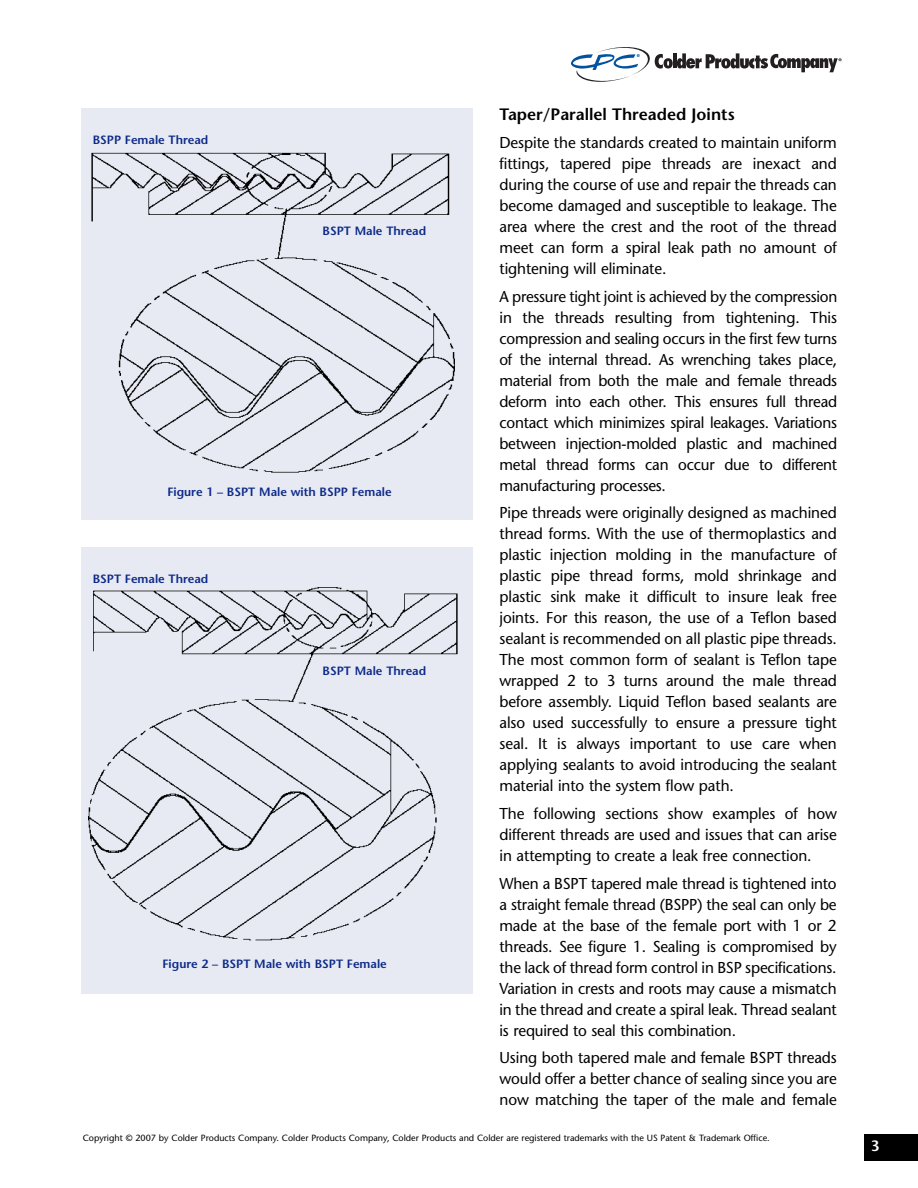
<style>
.page{position:relative;width:918px;height:1188px;background:#fff}
.page>*{position:absolute;margin:0;border:0;box-sizing:border-box;transform-origin:0 0}
.t1{font:600 16.5px "Stone Sans";color:#000}
.t2{font:15.75px/21px "Stone Sans";letter-spacing:-.005em;color:#000;text-align:justify}
.t3{font:600 15px "Stone Sans";color:#fff}
.t4{font:600 12px "Stone Sans";color:#0e2b88}
.t5{font:9px "Stone Sans";color:#000}
</style>
<div class="page">
<div style="left:81px;top:547px;width:391px;height:447px;background:#e7eaf3"></div>
<svg style="left:571px;top:47px;width:270px;height:35px"></svg>
<div style="left:864px;top:1134px;width:54px;height:27px;background:#000"></div>
<img style="left:88px;top:587px;width:370px;height:354px">
<div style="left:81px;top:108px;width:391px;height:411px;background:#e7eaf3"></div>
<img style="left:91px;top:152px;width:364px;height:321px">
<p class="t4" style="left:93px;top:135px;width:117px">BSPP Female Thread</p>
<p class="t4" style="left:323px;top:227px;width:105px">BSPT Male Thread</p>
<p class="t4" style="left:167px;top:487px;width:226px">Figure 1 – BSPT Male with BSPP Female</p>
<p class="t4" style="left:93px;top:574px;width:117px">BSPT Female Thread</p>
<p class="t4" style="left:323px;top:666px;width:105px">BSPT Male Thread</p>
<p class="t4" style="left:163px;top:959px;width:226px">Figure 2 – BSPT Male with BSPT Female</p>
<p class="t1" style="left:500px;top:108px;width:237px">Taper/Parallel Threaded Joints</p>
<p class="t2" style="left:500px;top:134px;width:339px">Despite the standards created to maintain uniform fittings, tapered pipe threads are inexact and during the course of use and repair the threads can become damaged and susceptible to leakage. The area where the crest and the root of the thread meet can form a spiral leak path no amount of tightening will eliminate.</p>
<p class="t2" style="left:500px;top:287px;width:339px">A pressure tight joint is achieved by the compression in the threads resulting from tightening. This compression and sealing occurs in the first few turns of the internal thread. As wrenching takes place, material from both the male and female threads deform into each other. This ensures full thread contact which minimizes spiral leakages. Variations between injection-molded plastic and machined metal thread forms can occur due to different manufacturing processes.</p>
<p class="t2" style="left:500px;top:504px;width:339px">Pipe threads were originally designed as machined thread forms. With the use of thermoplastics and plastic injection molding in the manufacture of plastic pipe thread forms, mold shrinkage and plastic sink make it difficult to insure leak free joints. For this reason, the use of a Teflon based sealant is recommended on all plastic pipe threads.<br>The most common form of sealant is Teflon tape wrapped 2 to 3 turns around the male thread before assembly. Liquid Teflon based sealants are also used successfully to ensure a pressure tight seal. It is always important to use care when applying sealants to avoid introducing the sealant material into the system flow path.</p>
<p class="t2" style="left:500px;top:805px;width:339px">The following sections show examples of how different threads are used and issues that can arise in attempting to create a leak free connection.</p>
<p class="t2" style="left:500px;top:874px;width:339px">When a BSPT tapered male thread is tightened into a straight female thread (BSPP) the seal can only be made at the base of the female port with 1 or 2 threads. See figure 1. Sealing is compromised by the lack of thread form control in BSP specifications.<br>Variation in crests and roots may cause a mismatch in the thread and create a spiral leak. Thread sealant is required to seal this combination.</p>
<p class="t2" style="left:500px;top:1049px;width:339px">Using both tapered male and female BSPT threads would offer a better chance of sealing since you are now matching the taper of the male and female</p>
<p class="t5" style="left:83px;top:1134px;width:689px">Copyright © 2007 by Colder Products Company. Colder Products Company, Colder Products and Colder are registered trademarks with the US Patent &amp; Trademark Office.</p>
<p class="t3" style="left:871px;top:1140px;width:10px">3</p>
</div>
